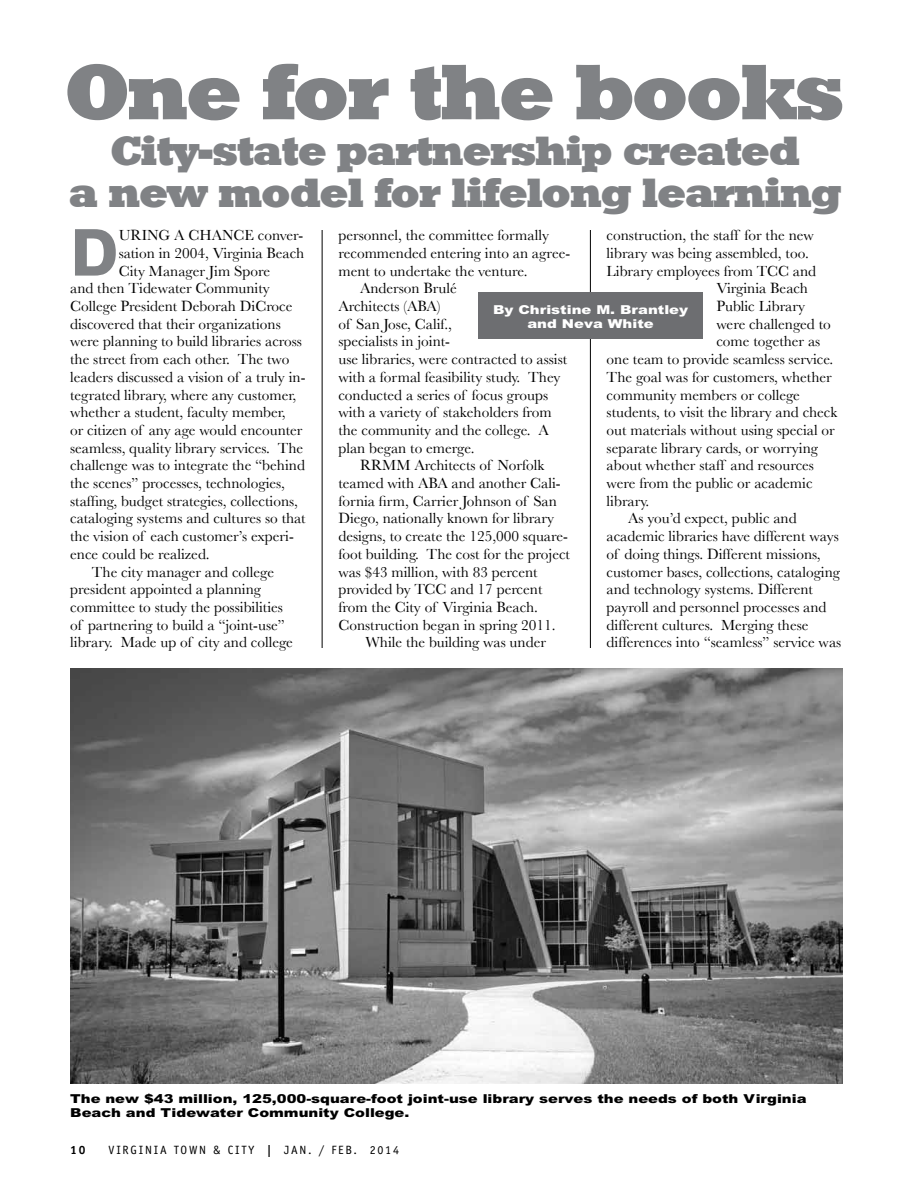
<style>
.page{position:relative;width:918px;height:1188px;background:#fff}
.page>*{position:absolute;margin:0;border:0;box-sizing:border-box;transform-origin:0 0}
.t1{font:75.75px "Roland";color:#808285}
.t2{font:800 64.8px "Arial";color:#808285}
.t3{font:39.45px/42.3px "Roland";color:#808285;text-align:center}
.t4{font:15.3px "Baskerville";color:#000}
.t5{font:900 12.3px/13.8px "Arial";color:#000;scale:1.2 1}
.t6{font:900 12.3px/13.8px "Arial";color:#fff;text-align:center;scale:1.2 1}
.t7{font:12px "Officina Sans";letter-spacing:.15em;color:#000}
.t8{font:700 12px "Officina Sans";color:#000}
.s1{font-weight:700}
</style>
<div class="page">
<hr style="left:322px;top:70px;width:1px;height:1048px;background:#000">
<hr style="left:590px;top:70px;width:1px;height:1048px;background:#000">
<div style="left:281px;top:16px;width:355px;height:214px;background:#fff"></div>
<div style="left:277px;top:648px;width:355px;height:482px;background:#fff"></div>
<div style="left:478px;top:292px;width:225px;height:47px;background:#6d6e71"></div>
<img style="left:70px;top:669px;width:772px;height:415px">
<h1 class="t1" style="left:66px;top:52px;width:779px">One for the books</h1>
<h3 class="t3" style="left:69px;top:130px;width:773px">City-state partnership created<br>a new model for lifelong learning</h3>
<h2 class="t2" style="left:70px;top:214px;width:50px">D</h2>
<p class="t4" style="left:119px;top:226px;width:34px">uring</p>
<p class="t4" style="left:174px;top:226px;width:26px">a chance</p>
<p class="t4" style="left:258px;top:226px;width:47px">conver-</p>
<p class="t4" style="left:119px;top:244px;width:187px">sation in 2004, Virginia Beach</p>
<p class="t4" style="left:119px;top:262px;width:153px">City Manager Jim Spore</p>
<p class="t4" style="left:70px;top:279px;width:201px">and then Tidewater Community</p>
<p class="t4" style="left:70px;top:297px;width:224px">College President Deborah DiCroce</p>
<p class="t4" style="left:70px;top:315px;width:212px">discovered that their organizations</p>
<p class="t4" style="left:70px;top:332px;width:233px">were planning to build libraries across</p>
<p class="t4" style="left:70px;top:350px;width:221px">the street from each other. The two</p>
<p class="t4" style="left:70px;top:368px;width:237px">leaders discussed a vision of a truly in-</p>
<p class="t4" style="left:70px;top:386px;width:228px">tegrated library, where any customer,</p>
<p class="t4" style="left:70px;top:403px;width:217px">whether a student, faculty member,</p>
<p class="t4" style="left:70px;top:421px;width:234px">or citizen of any age would encounter</p>
<p class="t4" style="left:70px;top:439px;width:235px">seamless, quality library services. The</p>
<p class="t4" style="left:70px;top:456px;width:236px">challenge was to integrate the “behind</p>
<p class="t4" style="left:70px;top:474px;width:216px">the scenes” processes, technologies,</p>
<p class="t4" style="left:70px;top:492px;width:229px">staffing, budget strategies, collections,</p>
<p class="t4" style="left:70px;top:509px;width:237px">cataloging systems and cultures so that</p>
<p class="t4" style="left:70px;top:527px;width:225px">the vision of each customer’s experi-</p>
<p class="t4" style="left:70px;top:545px;width:141px">ence could be realized.</p>
<p class="t4" style="left:92px;top:563px;width:184px">The city manager and college</p>
<p class="t4" style="left:70px;top:580px;width:192px">president appointed a planning</p>
<p class="t4" style="left:70px;top:598px;width:214px">committee to study the possibilities</p>
<p class="t4" style="left:70px;top:616px;width:216px">of partnering to build a “joint-use”</p>
<p class="t4" style="left:70px;top:633px;width:224px">library. Made up of city and college</p>
<p class="t4" style="left:338px;top:226px;width:212px">personnel, the committee formally</p>
<p class="t4" style="left:338px;top:244px;width:233px">recommended entering into an agree-</p>
<p class="t4" style="left:338px;top:262px;width:191px">ment to undertake the venture.</p>
<p class="t4" style="left:360px;top:279px;width:98px">Anderson Brulé</p>
<p class="t4" style="left:338px;top:297px;width:104px">Architects (ABA)</p>
<p class="t4" style="left:338px;top:315px;width:115px">of San Jose, Calif.,</p>
<p class="t4" style="left:338px;top:332px;width:113px">specialists in joint-</p>
<p class="t4" style="left:338px;top:350px;width:230px">use libraries, were contracted to assist</p>
<p class="t4" style="left:338px;top:368px;width:224px">with a formal feasibility study. They</p>
<p class="t4" style="left:338px;top:386px;width:211px">conducted a series of focus groups</p>
<p class="t4" style="left:338px;top:403px;width:215px">with a variety of stakeholders from</p>
<p class="t4" style="left:338px;top:421px;width:212px">the community and the college. A</p>
<p class="t4" style="left:338px;top:439px;width:138px">plan began to emerge.</p>
<p class="t4" style="left:360px;top:456px;width:186px">RRMM Architects of Norfolk</p>
<p class="t4" style="left:338px;top:474px;width:224px">teamed with ABA and another Cali-</p>
<p class="t4" style="left:338px;top:492px;width:220px">fornia firm, Carrier Johnson of San</p>
<p class="t4" style="left:338px;top:509px;width:217px">Diego, nationally known for library</p>
<p class="t4" style="left:338px;top:527px;width:231px">designs, to create the 125,000 square-</p>
<p class="t4" style="left:338px;top:545px;width:233px">foot building. The cost for the project</p>
<p class="t4" style="left:338px;top:563px;width:201px">was $43 million, with 83 percent</p>
<p class="t4" style="left:338px;top:580px;width:206px">provided by TCC and 17 percent</p>
<p class="t4" style="left:338px;top:598px;width:201px">from the City of Virginia Beach.</p>
<p class="t4" style="left:338px;top:616px;width:219px">Construction began in spring 2011.</p>
<p class="t4" style="left:360px;top:633px;width:187px">While the building was under</p>
<p class="t4" style="left:607px;top:226px;width:209px">construction, the staff for the new</p>
<p class="t4" style="left:607px;top:244px;width:204px">library was being assembled, too.</p>
<p class="t4" style="left:607px;top:262px;width:211px">Library employees from TCC and</p>
<p class="t4" style="left:716px;top:279px;width:93px">Virginia Beach</p>
<p class="t4" style="left:716px;top:297px;width:90px">Public Library</p>
<p class="t4" style="left:716px;top:315px;width:116px">were challenged to</p>
<p class="t4" style="left:716px;top:332px;width:105px">come together as</p>
<p class="t4" style="left:607px;top:350px;width:228px">one team to provide seamless service.</p>
<p class="t4" style="left:607px;top:368px;width:227px">The goal was for customers, whether</p>
<p class="t4" style="left:607px;top:386px;width:195px">community members or college</p>
<p class="t4" style="left:607px;top:403px;width:232px">students, to visit the library and check</p>
<p class="t4" style="left:607px;top:421px;width:230px">out materials without using special or</p>
<p class="t4" style="left:607px;top:439px;width:213px">separate library cards, or worrying</p>
<p class="t4" style="left:607px;top:456px;width:209px">about whether staff and resources</p>
<p class="t4" style="left:607px;top:474px;width:207px">were from the public or academic</p>
<p class="t4" style="left:607px;top:492px;width:44px">library.</p>
<p class="t4" style="left:628px;top:510px;width:170px">As you’d expect, public and</p>
<p class="t4" style="left:607px;top:527px;width:234px">academic libraries have different ways</p>
<p class="t4" style="left:607px;top:545px;width:216px">of doing things. Different missions,</p>
<p class="t4" style="left:607px;top:563px;width:235px">customer bases, collections, cataloging</p>
<p class="t4" style="left:607px;top:580px;width:208px">and technology systems. Different</p>
<p class="t4" style="left:607px;top:598px;width:221px">payroll and personnel processes and</p>
<p class="t4" style="left:607px;top:616px;width:203px">different cultures. Merging these</p>
<p class="t4" style="left:607px;top:633px;width:236px">differences into “seamless” service was</p>
<p class="t6" style="left:493px;top:302px;width:164px">By Christine M. Brantley and Neva White</p>
<p class="t5" style="left:70px;top:1092px;width:615px">The new $43 million, 125,000-square-foot joint-use library serves the needs of both Virginia<br>Beach and Tidewater Community College.</p>
<p class="t8" style="left:70px;top:1142px;width:17px">10</p>
<p class="t7" style="left:109px;top:1143px;width:292px">VIRGIN IA TOWN &amp; CITY <span class="s1">|</span> JAN . / FE B. 2014</p>
</div>
